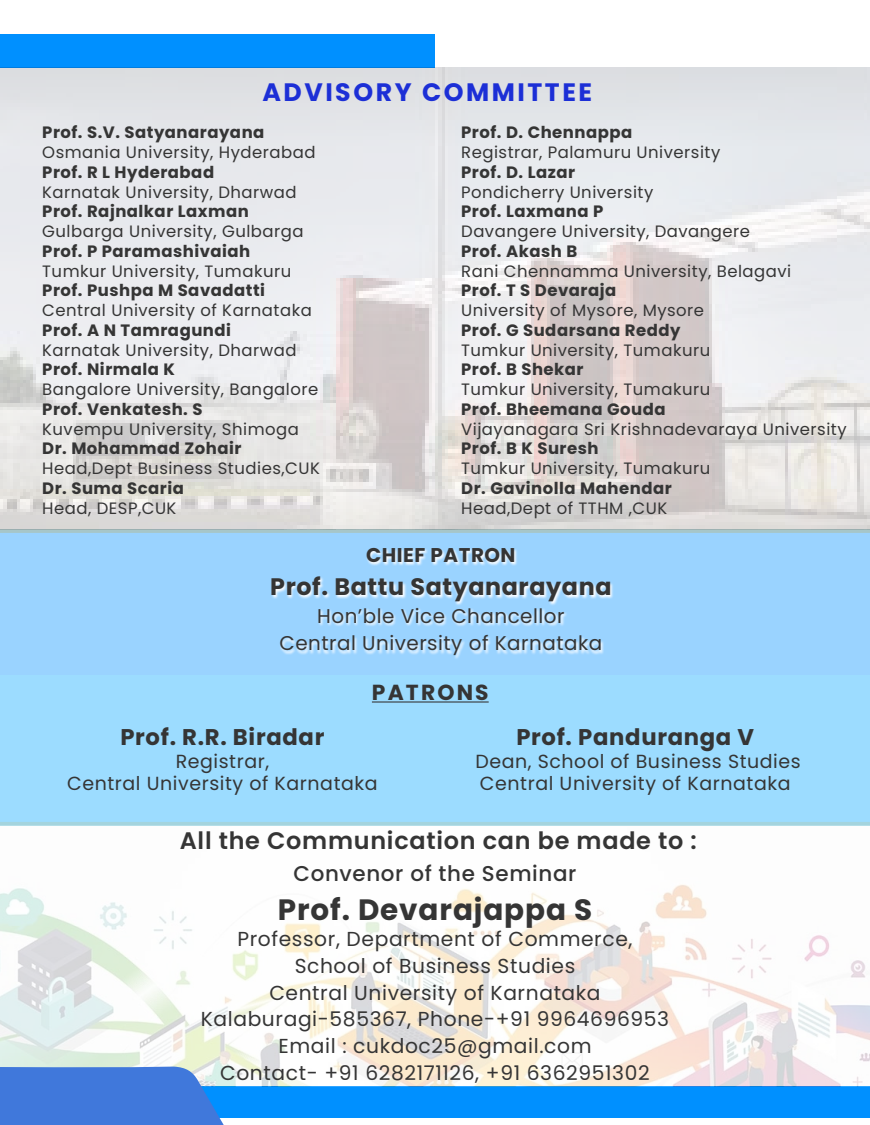
<style>
.page{position:relative;width:870px;height:1125px;background:#fff}
.page>*{position:absolute;margin:0;border:0;box-sizing:border-box;transform-origin:0 0}
.t1{font:700 29.38px "Poppins";letter-spacing:.03em;color:#353535}
.t2{font:700 25.25px "Poppins";letter-spacing:.1em;color:#1c2fd6}
.t3{font:600 23.88px "Poppins";letter-spacing:.03em;color:#353535}
.t4{font:700 23.88px "Poppins";letter-spacing:.025em;color:#353535}
.t5{font:700 22.75px "Poppins";letter-spacing:.03em;color:#353535}
.t6{font:700 21.75px "Poppins";letter-spacing:.1em;color:#353535}
.t7{font:500 21.38px "Poppins";letter-spacing:.03em;color:#353535}
.t8{font:20.25px/26.8px "Poppins";letter-spacing:.03em;color:#353535;text-align:center}
.t9{font:19.88px/27.6px "Poppins";letter-spacing:.025em;color:#353535;text-align:center}
.t10{font:700 19.88px "Poppins";letter-spacing:.025em;color:#353535}
.t11{font:19px/22.8px "Poppins";letter-spacing:.03em;color:#353535;text-align:center}
.t12{font:16.5px "Poppins";letter-spacing:.03em;color:#353535}
.t13{font:700 16.5px "Poppins";letter-spacing:.03em;color:#353535}
</style>
<div class="page">
<div style="left:0;top:1086px;width:869px;height:32px;background:#0090ff"></div>
<div style="left:0;top:34px;width:435px;height:34px;background:#0090ff"></div>
<img style="left:0;top:884px;width:869px;height:202px">
<svg style="left:0;top:1066px;width:363px;height:59px"></svg>
<div style="left:0;top:529px;width:869px;height:146px;background:#9ad3ff"></div>
<img style="left:245px;top:534px;width:424px;height:138px">
<div style="left:0;top:675px;width:869px;height:151px;background:#9cdcff"></div>
<hr style="left:372px;top:701px;width:116px;height:2px;background:#353535">
<img style="left:0;top:68px;width:869px;height:461px">
<h2 class="t2" style="left:262px;top:77px;width:331px">ADVISORY COMMITTEE</h2>
<p class="t13" style="left:42px;top:123px;width:223px">Prof. S.V. Satyanarayana</p>
<p class="t12" style="left:42px;top:143px;width:274px">Osmania University, Hyderabad</p>
<p class="t13" style="left:42px;top:163px;width:173px">Prof. R L Hyderabad</p>
<p class="t12" style="left:42px;top:182px;width:256px">Karnatak University, Dharwad</p>
<p class="t13" style="left:42px;top:202px;width:208px">Prof. Rajnalkar Laxman</p>
<p class="t12" style="left:42px;top:222px;width:263px">Gulbarga University, Gulbarga</p>
<p class="t13" style="left:42px;top:242px;width:209px">Prof. P Paramashivaiah</p>
<p class="t12" style="left:42px;top:261px;width:250px">Tumkur University, Tumakuru</p>
<p class="t13" style="left:42px;top:281px;width:224px">Prof. Pushpa M Savadatti</p>
<p class="t12" style="left:42px;top:301px;width:271px">Central University of Karnataka</p>
<p class="t13" style="left:42px;top:321px;width:190px">Prof. A N Tamragundi</p>
<p class="t12" style="left:42px;top:340px;width:256px">Karnatak University, Dharwad</p>
<p class="t13" style="left:42px;top:360px;width:134px">Prof. Nirmala K</p>
<p class="t12" style="left:42px;top:380px;width:277px">Bangalore University, Bangalore</p>
<p class="t13" style="left:42px;top:400px;width:162px">Prof. Venkatesh. S</p>
<p class="t12" style="left:42px;top:419px;width:258px">Kuvempu University, Shimoga</p>
<p class="t13" style="left:42px;top:439px;width:201px">Dr. Mohammad Zohair</p>
<p class="t12" style="left:42px;top:459px;width:279px">Head,Dept Business Studies,CUK</p>
<p class="t13" style="left:42px;top:479px;width:143px">Dr. Suma Scaria</p>
<p class="t12" style="left:42px;top:498px;width:136px">Head, DESP,CUK</p>
<p class="t13" style="left:461px;top:123px;width:172px">Prof. D. Chennappa</p>
<p class="t12" style="left:461px;top:143px;width:260px">Registrar, Palamuru University</p>
<p class="t13" style="left:461px;top:163px;width:115px">Prof. D. Lazar</p>
<p class="t12" style="left:461px;top:182px;width:193px">Pondicherry University</p>
<p class="t13" style="left:461px;top:202px;width:144px">Prof. Laxmana P</p>
<p class="t12" style="left:461px;top:222px;width:290px">Davangere University, Davangere</p>
<p class="t13" style="left:461px;top:242px;width:117px">Prof. Akash B</p>
<p class="t12" style="left:461px;top:261px;width:331px">Rani Chennamma University, Belagavi</p>
<p class="t13" style="left:461px;top:281px;width:156px">Prof. T S Devaraja</p>
<p class="t12" style="left:461px;top:301px;width:244px">University of Mysore, Mysore</p>
<p class="t13" style="left:461px;top:321px;width:221px">Prof. G Sudarsana Reddy</p>
<p class="t12" style="left:461px;top:340px;width:250px">Tumkur University, Tumakuru</p>
<p class="t13" style="left:461px;top:360px;width:124px">Prof. B Shekar</p>
<p class="t12" style="left:461px;top:380px;width:250px">Tumkur University, Tumakuru</p>
<p class="t13" style="left:461px;top:400px;width:206px">Prof. Bheemana Gouda</p>
<p class="t12" style="left:461px;top:419px;width:387px">Vijayanagara Sri Krishnadevaraya University</p>
<p class="t13" style="left:461px;top:439px;width:139px">Prof. B K Suresh</p>
<p class="t12" style="left:461px;top:459px;width:250px">Tumkur University, Tumakuru</p>
<p class="t13" style="left:461px;top:479px;width:212px">Dr. Gavinolla Mahendar</p>
<p class="t12" style="left:461px;top:498px;width:207px">Head,Dept of TTHM ,CUK</p>
<p class="t10" style="left:366px;top:544px;width:151px">CHIEF PATRON</p>
<h3 class="t4" style="left:270px;top:573px;width:342px">Prof. Battu Satyanarayana</h3>
<p class="t9" style="left:279px;top:602px;width:324px">Hon’ble Vice Chancellor<br>Central University of Karnataka</p>
<h3 class="t6" style="left:372px;top:680px;width:118px">PATRONS</h3>
<h3 class="t5" style="left:120px;top:724px;width:205px">Prof. R.R. Biradar</h3>
<p class="t11" style="left:67px;top:750px;width:312px">Registrar,<br>Central University of Karnataka</p>
<h3 class="t5" style="left:516px;top:724px;width:239px">Prof. Panduranga V</h3>
<p class="t11" style="left:475px;top:750px;width:327px;text-align:left">Dean, School of Business Studies<br>Central University of Karnataka</p>
<h3 class="t3" style="left:180px;top:827px;width:518px">All the Communication can be made to :</h3>
<p class="t7" style="left:293px;top:861px;width:284px">Convenor of the Seminar</p>
<h1 class="t1" style="left:278px;top:892px;width:316px">Prof. Devarajappa S</h1>
<p class="t8" style="left:201px;top:926px;width:469px">Professor, Department of Commerce, School of Business Studies<br>Central University of Karnataka Kalaburagi-585367, Phone-+91 9964696953<br>Email : cukdoc25@gmail.com<br>Contact- +91 6282171126, +91 6362951302</p>
</div>
